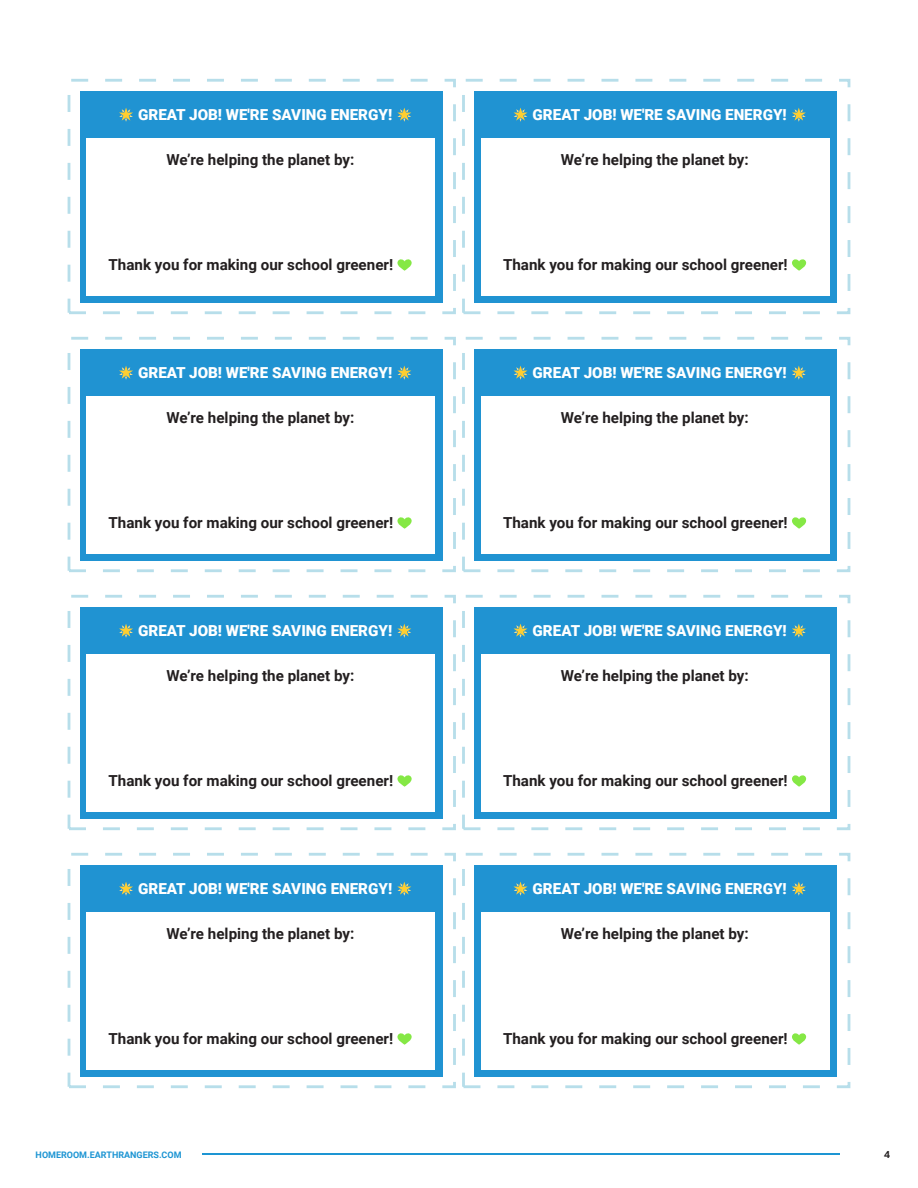
<style>
.page{position:relative;width:918px;height:1188px;background:#fff}
.page>*{position:absolute;margin:0;border:0;box-sizing:border-box;transform-origin:0 0}
.t1{font:18px "Roboto";color:#231f20}
.t2{font:700 15.15px "Roboto";color:#231f20}
.t3{font:900 15.15px "Roboto";color:#fff}
.t4{font:700 9px "Roboto";color:#1d95d3}
</style>
<div class="page">
<hr style="left:202px;top:1154px;width:638px;height:1px;background:#1d95d3">
<div style="left:80px;top:92px;width:362px;height:211px;background:#2093d2"></div>
<div style="left:86px;top:138px;width:349px;height:158px;background:#fff"></div>
<svg style="left:119px;top:108px;width:14px;height:14px"></svg>
<svg style="left:397px;top:108px;width:14px;height:14px"></svg>
<svg style="left:397px;top:259px;width:15px;height:12px"></svg>
<div style="left:68px;top:79px;width:388px;height:235px;border:3px dashed #b7deea"></div>
<div style="left:474px;top:92px;width:363px;height:211px;background:#2093d2"></div>
<div style="left:481px;top:138px;width:348px;height:158px;background:#fff"></div>
<svg style="left:514px;top:108px;width:14px;height:14px"></svg>
<svg style="left:792px;top:108px;width:14px;height:14px"></svg>
<svg style="left:792px;top:259px;width:15px;height:12px"></svg>
<div style="left:462px;top:79px;width:388px;height:235px;border:3px dashed #b7deea"></div>
<div style="left:80px;top:350px;width:362px;height:211px;background:#2093d2"></div>
<div style="left:86px;top:396px;width:349px;height:158px;background:#fff"></div>
<svg style="left:119px;top:366px;width:14px;height:14px"></svg>
<svg style="left:397px;top:366px;width:14px;height:14px"></svg>
<svg style="left:397px;top:517px;width:15px;height:12px"></svg>
<div style="left:68px;top:337px;width:388px;height:235px;border:3px dashed #b7deea"></div>
<div style="left:474px;top:350px;width:363px;height:211px;background:#2093d2"></div>
<div style="left:481px;top:396px;width:348px;height:158px;background:#fff"></div>
<svg style="left:514px;top:366px;width:14px;height:14px"></svg>
<svg style="left:792px;top:366px;width:14px;height:14px"></svg>
<svg style="left:792px;top:517px;width:15px;height:12px"></svg>
<div style="left:462px;top:337px;width:388px;height:235px;border:3px dashed #b7deea"></div>
<div style="left:80px;top:608px;width:362px;height:211px;background:#2093d2"></div>
<div style="left:86px;top:654px;width:349px;height:158px;background:#fff"></div>
<svg style="left:119px;top:624px;width:14px;height:14px"></svg>
<svg style="left:397px;top:624px;width:14px;height:14px"></svg>
<svg style="left:397px;top:775px;width:15px;height:12px"></svg>
<div style="left:68px;top:595px;width:388px;height:235px;border:3px dashed #b7deea"></div>
<div style="left:474px;top:608px;width:363px;height:211px;background:#2093d2"></div>
<div style="left:481px;top:654px;width:348px;height:158px;background:#fff"></div>
<svg style="left:514px;top:624px;width:14px;height:14px"></svg>
<svg style="left:792px;top:624px;width:14px;height:14px"></svg>
<svg style="left:792px;top:775px;width:15px;height:12px"></svg>
<div style="left:462px;top:595px;width:388px;height:235px;border:3px dashed #b7deea"></div>
<div style="left:80px;top:866px;width:362px;height:211px;background:#2093d2"></div>
<div style="left:86px;top:912px;width:349px;height:158px;background:#fff"></div>
<svg style="left:119px;top:882px;width:14px;height:14px"></svg>
<svg style="left:397px;top:882px;width:14px;height:14px"></svg>
<svg style="left:397px;top:1033px;width:15px;height:12px"></svg>
<div style="left:68px;top:853px;width:388px;height:235px;border:3px dashed #b7deea"></div>
<div style="left:474px;top:866px;width:363px;height:211px;background:#2093d2"></div>
<div style="left:481px;top:912px;width:348px;height:158px;background:#fff"></div>
<svg style="left:514px;top:882px;width:14px;height:14px"></svg>
<svg style="left:792px;top:882px;width:14px;height:14px"></svg>
<svg style="left:792px;top:1033px;width:15px;height:12px"></svg>
<div style="left:462px;top:853px;width:388px;height:235px;border:3px dashed #b7deea"></div>
<p class="t3" style="left:138px;top:106px;width:256px">GREAT JOB! WE'RE SAVING ENERGY!</p>
<p class="t2" style="left:166px;top:151px;width:190px">We’re helping the planet by:</p>
<p class="t3" style="left:533px;top:106px;width:256px">GREAT JOB! WE'RE SAVING ENERGY!</p>
<p class="t2" style="left:561px;top:151px;width:190px">We’re helping the planet by:</p>
<p class="t2" style="left:109px;top:256px;width:286px">Thank you for making our school greener!</p>
<p class="t2" style="left:503px;top:256px;width:286px">Thank you for making our school greener!</p>
<p class="t3" style="left:138px;top:364px;width:256px">GREAT JOB! WE'RE SAVING ENERGY!</p>
<p class="t2" style="left:166px;top:409px;width:190px">We’re helping the planet by:</p>
<p class="t3" style="left:533px;top:364px;width:256px">GREAT JOB! WE'RE SAVING ENERGY!</p>
<p class="t2" style="left:561px;top:409px;width:190px">We’re helping the planet by:</p>
<p class="t2" style="left:109px;top:514px;width:286px">Thank you for making our school greener!</p>
<p class="t2" style="left:503px;top:514px;width:286px">Thank you for making our school greener!</p>
<p class="t3" style="left:138px;top:622px;width:256px">GREAT JOB! WE'RE SAVING ENERGY!</p>
<p class="t2" style="left:166px;top:667px;width:190px">We’re helping the planet by:</p>
<p class="t3" style="left:533px;top:622px;width:256px">GREAT JOB! WE'RE SAVING ENERGY!</p>
<p class="t2" style="left:561px;top:667px;width:190px">We’re helping the planet by:</p>
<p class="t2" style="left:109px;top:772px;width:286px">Thank you for making our school greener!</p>
<p class="t2" style="left:503px;top:772px;width:286px">Thank you for making our school greener!</p>
<p class="t3" style="left:138px;top:880px;width:256px">GREAT JOB! WE'RE SAVING ENERGY!</p>
<p class="t2" style="left:166px;top:925px;width:190px">We’re helping the planet by:</p>
<p class="t3" style="left:533px;top:880px;width:256px">GREAT JOB! WE'RE SAVING ENERGY!</p>
<p class="t2" style="left:561px;top:925px;width:190px">We’re helping the planet by:</p>
<p class="t2" style="left:109px;top:1030px;width:286px">Thank you for making our school greener!</p>
<p class="t2" style="left:503px;top:1030px;width:286px">Thank you for making our school greener!</p>
<p class="t4" style="left:36px;top:1150px;width:147px">HOMEROOM.EARTHRANGERS.COM</p>
<p class="t1" style="left:884px;top:1142px;width:8px">4</p>
</div>
